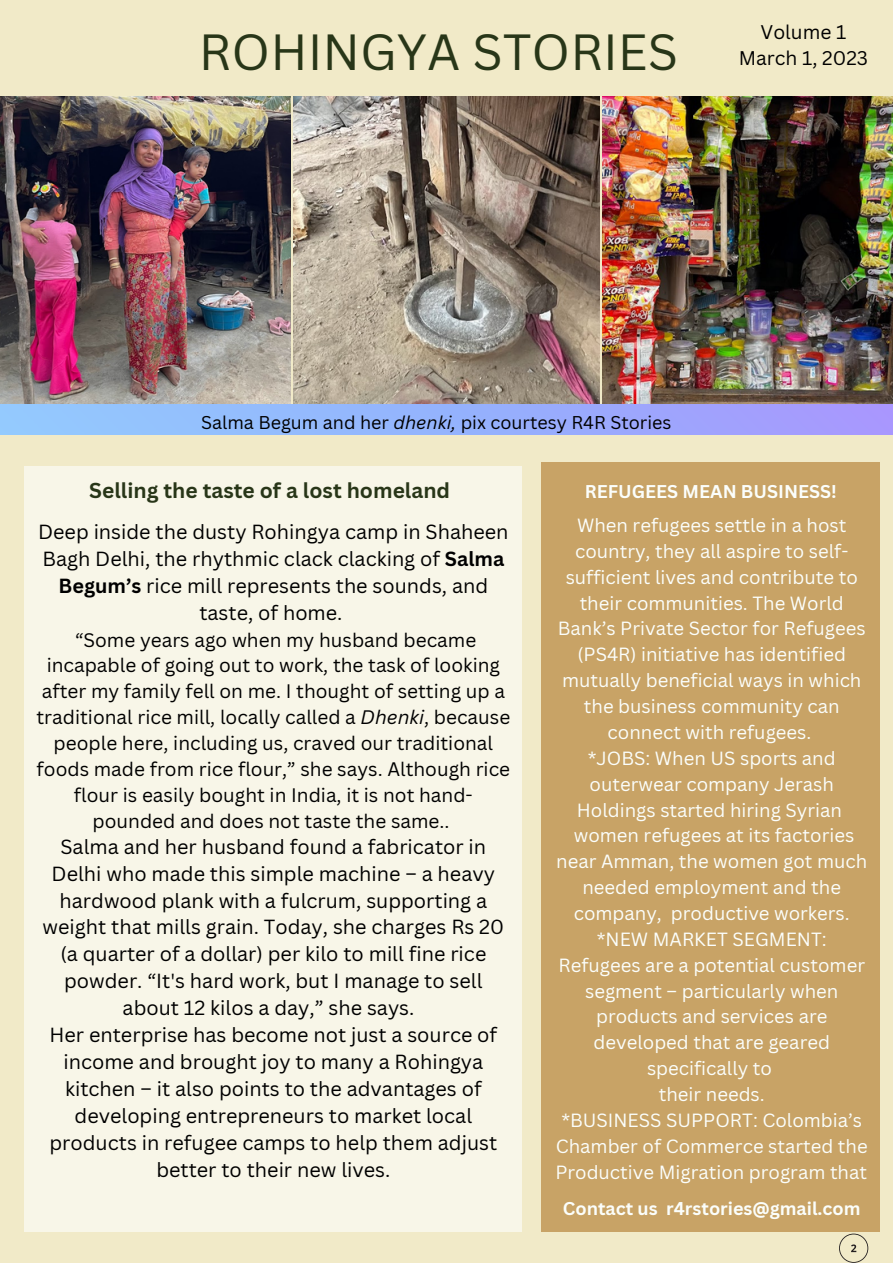
<style>
.page{position:relative;width:893px;height:1264px;background:#fff}
.page>*{position:absolute;margin:0;border:0;box-sizing:border-box;transform-origin:0 0}
.t1{font:49.5px "Canva Sans";color:#283618}
.t2{font:700 21px "Canva Sans";color:#283618}
.t3{font:19.8px/27px "Canva Sans";color:#000;text-align:center}
.t4{font:19.2px/25.8px "Canva Sans";color:#000;text-align:center}
.t5{font:19.05px/25.8px "Canva Sans";color:#000;text-align:center}
.t6{font:18.6px/25.8px "Canva Sans";color:#fbfefb;text-align:center}
.t7{font:700 18px "Canva Sans";color:#fbfefb}
.t8{font:18px "Canva Sans";color:#000}
.s1{font-style:italic}
.s2{font-weight:700}
</style>
<div class="page">
<div style="left:0;top:0;width:892px;height:1262px;background:#f1eac8"></div>
<div style="left:24px;top:466px;width:498px;height:765px;background:#f8f6e8"></div>
<img style="left:0;top:97px;width:290px;height:307px">
<img style="left:293px;top:97px;width:306px;height:307px">
<img style="left:603px;top:97px;width:289px;height:307px">
<img style="left:0;top:404px;width:892px;height:30px">
<div style="left:541px;top:462px;width:339px;height:769px;background:#c8a366"></div>
<svg style="left:839px;top:1233px;width:29px;height:29px"></svg>
<h1 class="t1" style="left:199px;top:17px;width:480px">ROHINGYA STORIES</h1>
<p class="t4" style="left:738px;top:19px;width:131px">Volume 1<br>March 1, 2023</p>
<p class="t8" style="left:201px;top:410px;width:472px">Salma Begum and her <span class="s1">dhenki,</span> pix courtesy R4R Stories</p>
<p class="t2" style="left:89px;top:475px;width:362px">Selling the taste of a lost homeland</p>
<p class="t3" style="left:38px;top:517px;width:472px">Deep inside the dusty Rohingya camp in Shaheen Bagh Delhi, the rhythmic clack clacking of <span class="s2">Salma Begum’s</span> rice mill represents the sounds, and taste, of home.</p>
<p class="t5" style="left:36px;top:626px;width:475px">“Some years ago when my husband became incapable of going out to work, the task of looking after my family fell on me. I thought of setting up a traditional rice mill, locally called a <span class="s1">Dhenki</span>, because people here, including us, craved our traditional foods made from rice flour,” she says. Although rice flour is easily bought in India, it is not hand&shy;pounded and does not taste the same..</p>
<p class="t3" style="left:43px;top:832px;width:463px">Salma and her husband found a fabricator in Delhi who made this simple machine – a heavy hardwood plank with a fulcrum, supporting a weight that mills grain. Today, she charges Rs 20 (a quarter of a dollar) per kilo to mill fine rice powder. “It's hard work, but I manage to sell about 12 kilos a day,” she says.<br>Her enterprise has become not just a source of income and brought joy to many a Rohingya kitchen – it also points to the advantages of developing entrepreneurs to market local products in refugee camps to help them adjust better to their new lives.</p>
<p class="t7" style="left:584px;top:479px;width:253px">REFUGEES MEAN BUSINESS!</p>
<p class="t6" style="left:555px;top:512px;width:314px">When refugees settle in a host country, they all aspire to self&shy;sufficient lives and contribute to their communities. The World<br>Bank’s Private Sector for Refugees (PS4R) initiative has identified mutually beneficial ways in which the business community can connect with refugees.<br>*JOBS: When US sports and outerwear company Jerash<br>Holdings started hiring Syrian women refugees at its factories near Amman, the women got much needed employment and the company, productive workers. *NEW MARKET SEGMENT:<br>Refugees are a potential customer segment – particularly when products and services are developed that are geared specifically to<br>their needs.<br>*BUSINESS SUPPORT: Colombia’s<br>Chamber of Commerce started the<br>Productive Migration program that</p>
<p class="t7" style="left:562px;top:1195px;width:299px">Contact us r4rstories@gmail.com</p>
</div>
